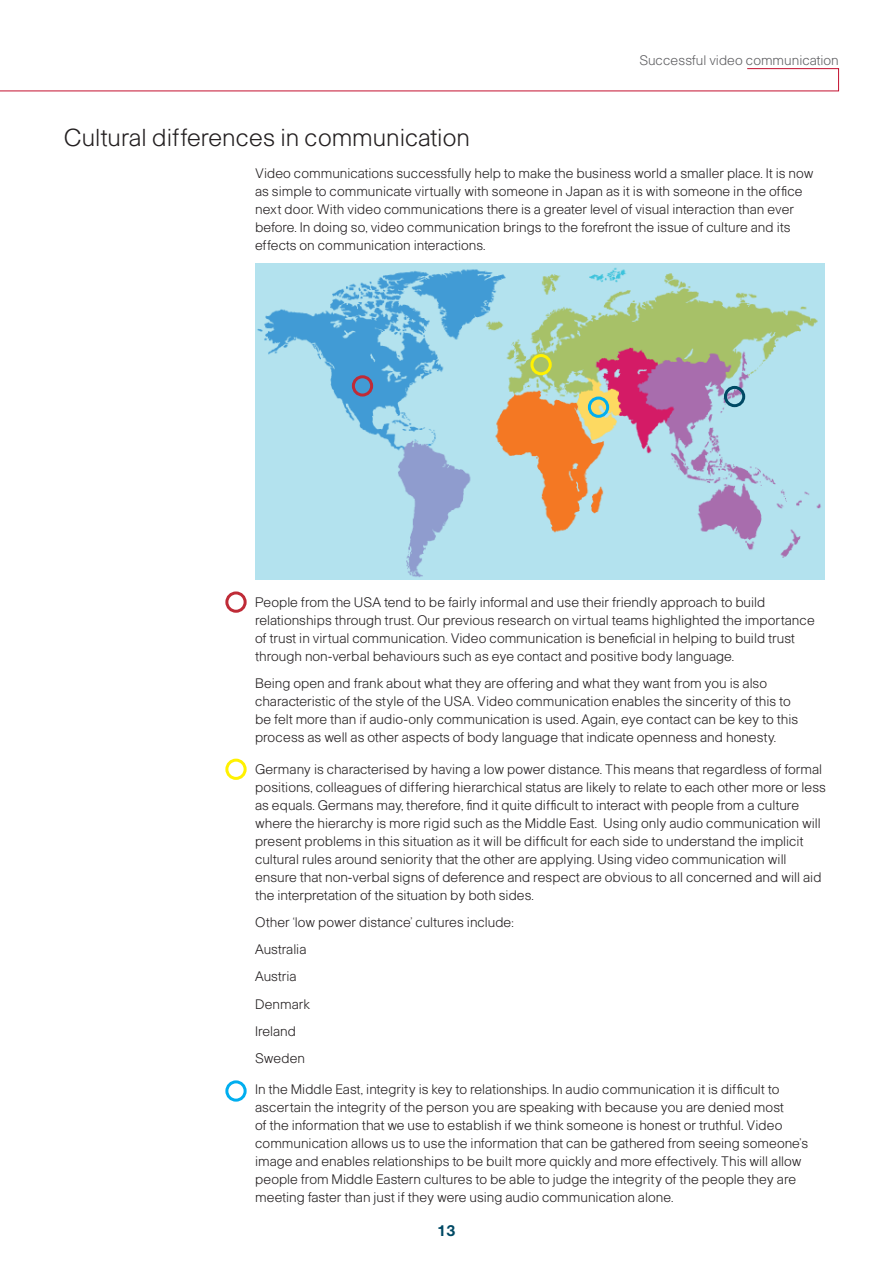
<style>
.page{position:relative;width:893px;height:1263px;background:#fff}
.page>*{position:absolute;margin:0;border:0;box-sizing:border-box;transform-origin:0 0}
.Headline{font:300 24px "Cisco";color:#231f20}
.folio{font:700 15px "Cisco";color:#004964}
.Body{font:300 13.5px/18px "Cisco";color:#231f20}
.Document_Description{font:300 13.5px "Cisco";color:#5f5f62}
</style>
<div class="page">
<svg style="left:0;top:68px;width:839px;height:24px"></svg>
<img style="left:255px;top:264px;width:569px;height:315px">
<div style="left:352px;top:375px;width:21px;height:21px;border:3px solid #bf2b37;border-radius:50%"></div>
<div style="left:530px;top:354px;width:22px;height:21px;border:3px solid #fff101;border-radius:50%"></div>
<div style="left:588px;top:396px;width:21px;height:22px;border:3px solid #00aeef;border-radius:50%"></div>
<div style="left:724px;top:386px;width:21px;height:21px;border:3px solid #004964;border-radius:50%"></div>
<div style="left:225px;top:591px;width:22px;height:22px;border:3px solid #bf2b37;border-radius:50%"></div>
<div style="left:225px;top:759px;width:22px;height:21px;border:3px solid #fff101;border-radius:50%"></div>
<div style="left:225px;top:1080px;width:22px;height:22px;border:3px solid #00aeef;border-radius:50%"></div>
<p class="Headline" style="left:64px;top:123px;width:408px">Cultural differences in communication</p>
<p class="Document_Description" style="left:639px;top:52px;width:201px">Successful video communication</p>
<p class="Body" style="left:255px;top:163px;width:560px">Video communications successfully help to make the business world a smaller place. It is now as simple to communicate virtually with someone in Japan as it is with someone in the office next door. With video communications there is a greater level of visual interaction than ever before. In doing so, video communication brings to the forefront the issue of culture and its effects on communication interactions.</p>
<p class="Body" style="left:255px;top:593px;width:561px">People from the USA tend to be fairly informal and use their friendly approach to build relationships through trust. Our previous research on virtual teams highlighted the importance of trust in virtual communication. Video communication is beneficial in helping to build trust through non-verbal behaviours such as eye contact and positive body language.</p>
<p class="Body" style="left:255px;top:674px;width:545px">Being open and frank about what they are offering and what they want from you is also characteristic of the style of the USA. Video communication enables the sincerity of this to be felt more than if audio-only communication is used. Again, eye contact can be key to this process as well as other aspects of body language that indicate openness and honesty.</p>
<p class="Body" style="left:255px;top:760px;width:572px">Germany is characterised by having a low power distance. This means that regardless of formal positions, colleagues of differing hierarchical status are likely to relate to each other more or less as equals. Germans may, therefore, find it quite difficult to interact with people from a culture where the hierarchy is more rigid such as the Middle East. Using only audio communication will present problems in this situation as it will be difficult for each side to understand the implicit cultural rules around seniority that the other are applying. Using video communication will ensure that non-verbal signs of deference and respect are obvious to all concerned and will aid the interpretation of the situation by both sides.</p>
<p class="Body" style="left:255px;top:913px;width:260px">Other ‘low power distance’ cultures include:</p>
<p class="Body" style="left:255px;top:940px;width:53px">Australia</p>
<p class="Body" style="left:255px;top:967px;width:43px">Austria</p>
<p class="Body" style="left:255px;top:994px;width:56px">Denmark</p>
<p class="Body" style="left:255px;top:1022px;width:42px">Ireland</p>
<p class="Body" style="left:255px;top:1049px;width:51px">Sweden</p>
<p class="Body" style="left:255px;top:1080px;width:555px">In the Middle East, integrity is key to relationships. In audio communication it is difficult to ascertain the integrity of the person you are speaking with because you are denied most<br>of the information that we use to establish if we think someone is honest or truthful. Video communication allows us to use the information that can be gathered from seeing someone’s image and enables relationships to be built more quickly and more effectively. This will allow people from Middle Eastern cultures to be able to judge the integrity of the people they are meeting faster than just if they were using audio communication alone.</p>
<p class="folio" style="left:437px;top:1222px;width:21px">13</p>
</div>
